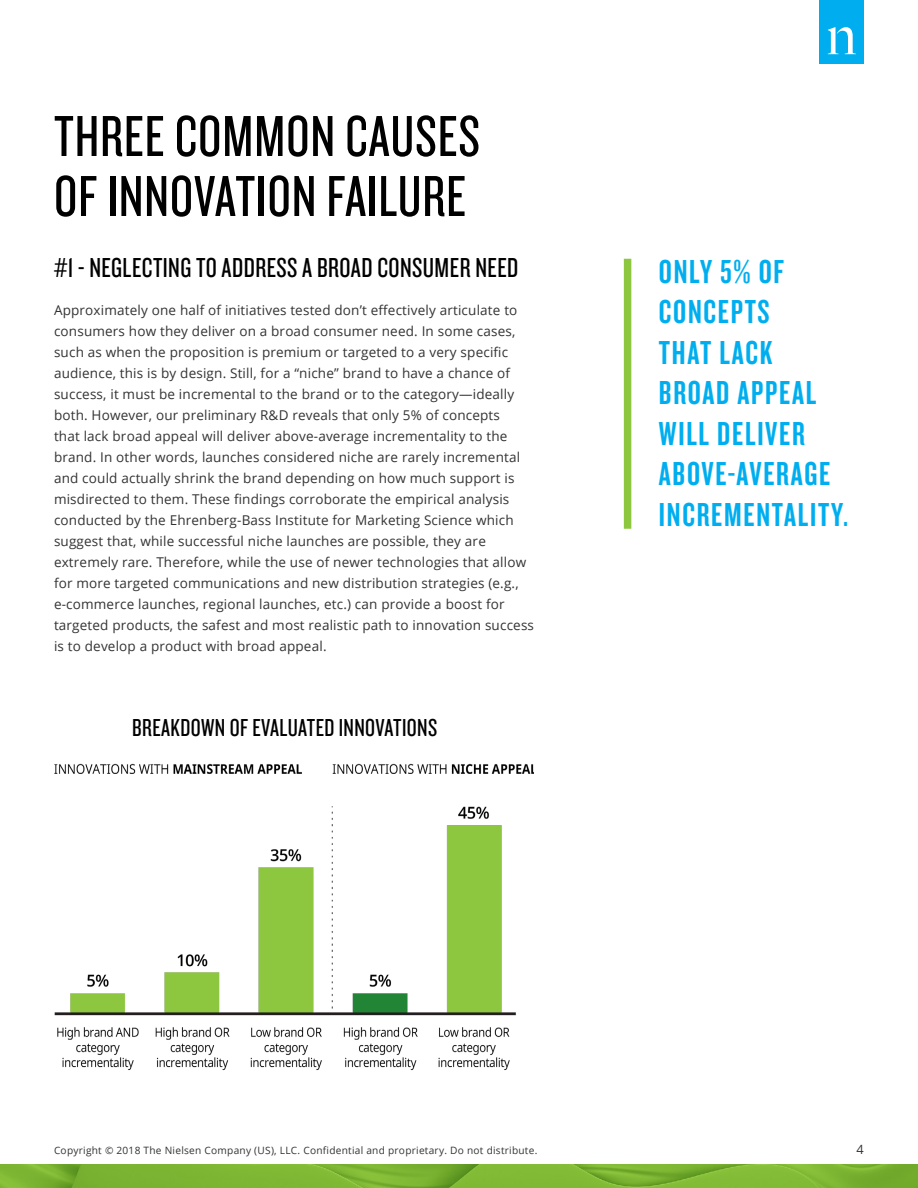
<style>
.page{position:relative;width:918px;height:1188px;background:#fff}
.page>*{position:absolute;margin:0;border:0;box-sizing:border-box;transform-origin:0 0}
.t1{font:60px/60px "Knockout 28 Junior Feathrwt";letter-spacing:.015em;color:#000}
.t2{font:34.5px/40.5px "Knockout 48 Featherweight";letter-spacing:.05em;color:#00aeef}
.t3{font:28.5px "Knockout 28 Junior Feathrwt";letter-spacing:.015em;color:#000}
.t4{font:25.5px "Knockout 28 Junior Feathrwt";letter-spacing:.015em;color:#000}
.t5{font:13.5px/21px "Open Sans";letter-spacing:.015em;color:#333}
.t6{font:12.75px "Open Sans";color:#333}
.t7{font:10.2px "Open Sans";letter-spacing:.025em;color:#333}
</style>
<div class="page">
<div style="left:820px;top:0;width:44px;height:63px;background:#00adee"></div>
<svg style="left:828px;top:27px;width:28px;height:27px"></svg>
<img style="left:0;top:1164px;width:918px;height:24px">
<div style="left:624px;top:259px;width:7px;height:270px;background:#8dc63f"></div>
<img style="left:54px;top:763px;width:480px;height:308px">
<h1 class="t1" style="left:54px;top:104px;width:428px">THREE COMMON CAUSES<br>OF INNOVATION FAILURE</h1>
<h3 class="t3" style="left:54px;top:251px;width:466px">#1 - NEGLECTING TO ADDRESS A BROAD CONSUMER NEED</h3>
<p class="t5" style="left:54px;top:299px;width:482px">Approximately one half of initiatives tested don’t effectively articulate to consumers how they deliver on a broad consumer need. In some cases, such as when the proposition is premium or targeted to a very specific audience, this is by design. Still, for a “niche” brand to have a chance of success, it must be incremental to the brand or to the category—ideally both. However, our preliminary R&amp;D reveals that only 5% of concepts<br>that lack broad appeal will deliver above-average incrementality to the brand. In other words, launches considered niche are rarely incremental and could actually shrink the brand depending on how much support is misdirected to them. These findings corroborate the empirical analysis conducted by the Ehrenberg-Bass Institute for Marketing Science which suggest that, while successful niche launches are possible, they are extremely rare. Therefore, while the use of newer technologies that allow for more targeted communications and new distribution strategies (e.g., e-commerce launches, regional launches, etc.) can provide a boost for targeted products, the safest and most realistic path to innovation success is to develop a product with broad appeal.</p>
<h3 class="t4" style="left:132px;top:712px;width:306px">BREAKDOWN OF EVALUATED INNOVATIONS</h3>
<h2 class="t2" style="left:659px;top:250px;width:191px">ONLY 5% OF<br>CONCEPTS<br>THAT LACK<br>BROAD APPEAL<br>WILL DELIVER<br>ABOVE-AVERAGE<br>INCREMENTALITY.</h2>
<p class="t7" style="left:54px;top:1144px;width:485px">Copyright © 2018 The Nielsen Company (US), LLC. Confidential and proprietary. Do not distribute.</p>
<p class="t6" style="left:856px;top:1141px;width:9px">4</p>
</div>
